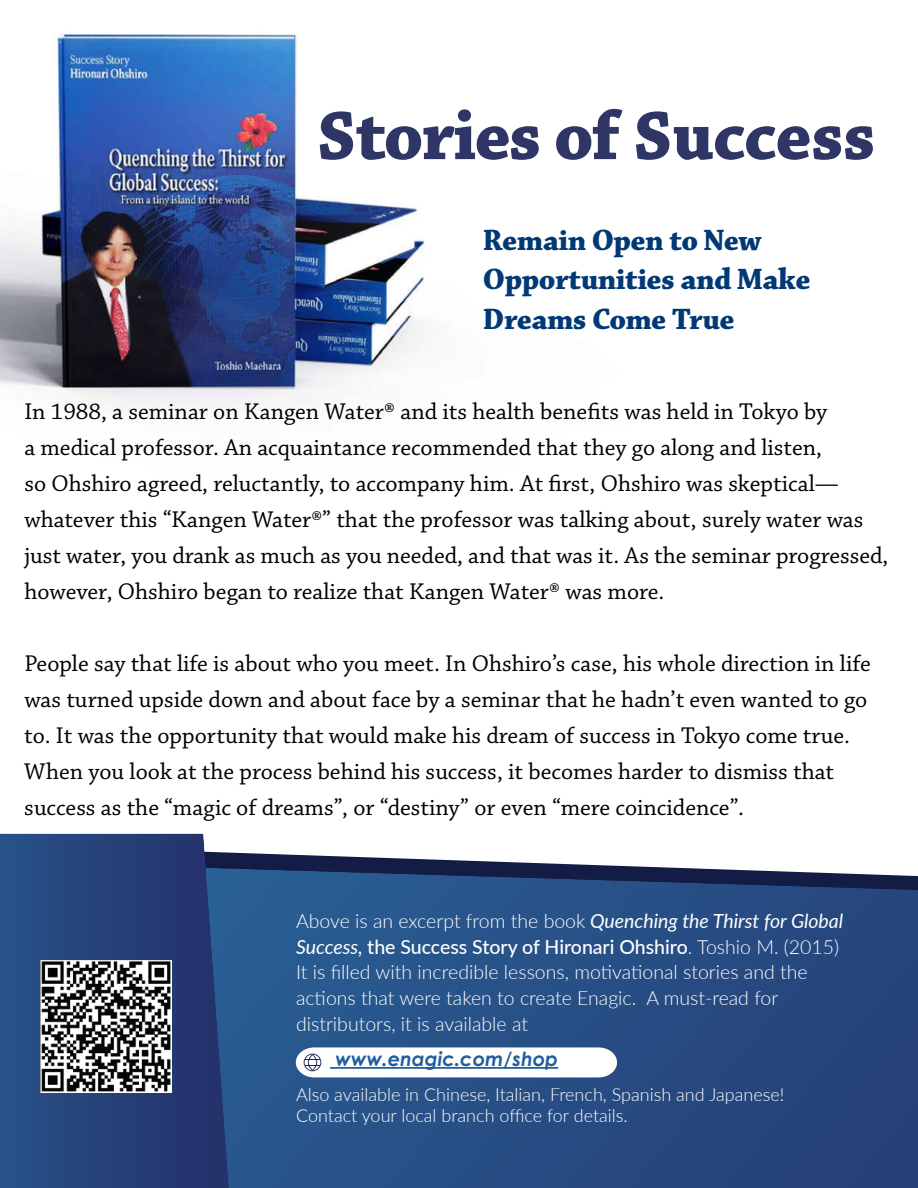
<style>
.page{position:relative;width:918px;height:1188px;background:#fff}
.page>*{position:absolute;margin:0;border:0;box-sizing:border-box;transform-origin:0 0}
.t1{font:72px "Chaparral Pro Bold Capt";letter-spacing:-.015em;color:#2f3564}
.t2{font:31.5px/39.3px "Chaparral Pro Bold Disp";color:#003974}
.t3{font:24px/36px "Chaparral Pro";color:#000}
.t4{font:300 19.5px/25.8px "Lato";color:#fff}
.t5{font:italic 700 19.5px "Century Gothic";color:#215e9e}
.t6{font:300 18px/21px "Lato";color:#fff}
.s1{font-weight:400;font-style:italic}
.s2{font-weight:500}
</style>
<div class="page">
<img style="left:0;top:34px;width:425px;height:375px">
<svg style="left:229px;top:852px;width:304px;height:11px"></svg>
<svg style="left:229px;top:863px;width:689px;height:325px;background:#284e83"></svg>
<svg style="left:0;top:834px;width:229px;height:354px;background:#28457c"></svg>
<svg style="left:296px;top:1047px;width:321px;height:30px"></svg>
<hr style="left:330px;top:1067px;width:228px;height:2px;background:#215e9e">
<img style="left:40px;top:961px;width:132px;height:131px">
<div style="left:304px;top:93px;width:585px;height:83px;background:#fff"></div>
<h1 class="t1" style="left:317px;top:106px;width:560px">Stories of Success</h1>
<h2 class="t2" style="left:483px;top:224px;width:329px">Remain Open to New<br>Opportunities and Make<br>Dreams Come True</h2>
<p class="t3" style="left:24px;top:395px;width:866px">In 1988, a seminar on Kangen Water® and its health benefits was held in Tokyo by<br>a medical professor. An acquaintance recommended that they go along and listen,<br>so Ohshiro agreed, reluctantly, to accompany him. At first, Ohshiro was skeptical— whatever this “Kangen Water®” that the professor was talking about, surely water was just water, you drank as much as you needed, and that was it. As the seminar progressed, however, Ohshiro began to realize that Kangen Water® was more.</p>
<p class="t3" style="left:24px;top:647px;width:848px">People say that life is about who you meet. In Ohshiro’s case, his whole direction in life was turned upside down and about face by a seminar that he hadn’t even wanted to go to. It was the opportunity that would make his dream of success in Tokyo come true.<br>When you look at the process behind his success, it becomes harder to dismiss that success as the “magic of dreams”, or “destiny” or even “mere coincidence”.</p>
<p class="t4" style="left:296px;top:910px;width:549px">Above is an excerpt from the book <span class="s1">Quenching the Thirst for Global Success,</span> <span class="s2">the Success Story of Hironari Ohshiro</span>. Toshio M. (2015)<br>It is filled with incredible lessons, motivational stories and the actions that were taken to create Enagic. A must-read for distributors, it is available at</p>
<p class="t5" style="left:336px;top:1052px;width:224px">www.enagic.com/shop</p>
<p class="t6" style="left:296px;top:1083px;width:490px">Also available in Chinese, Italian, French, Spanish and Japanese!<br>Contact your local branch office for details.</p>
</div>
